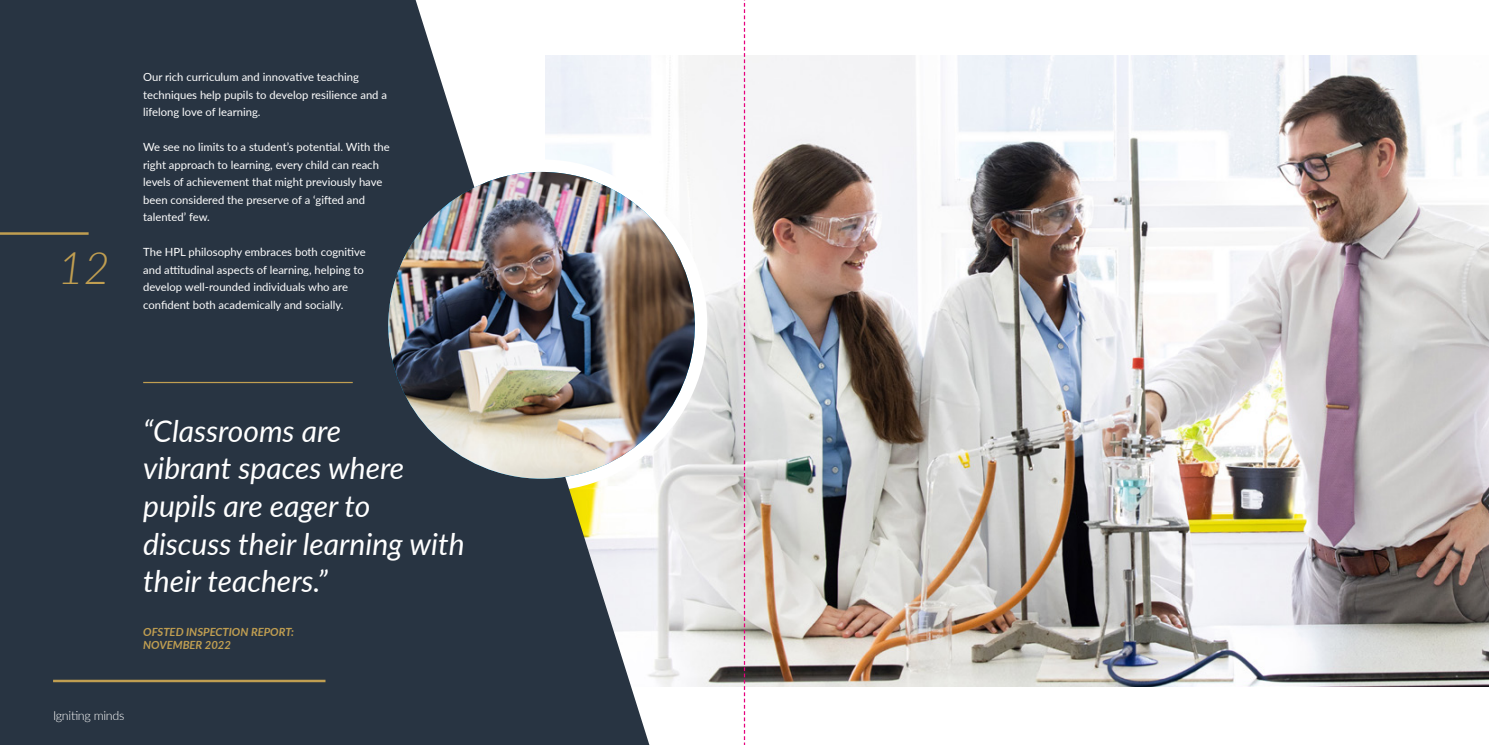
<style>
.page{position:relative;width:1489px;height:745px;background:#fff}
.page>*{position:absolute;margin:0;border:0;box-sizing:border-box;transform-origin:0 0}
.t1{font:italic 300 45px "Lato";color:#c09e51}
.t2{font:italic 30px/37.5px "Lato";color:#fff}
.t3{font:300 12.5px "Lato";letter-spacing:-.025em;color:#fff}
.t4{font:11.25px/17.5px "Lato";color:#fff}
.t5{font:italic 700 11.25px/13.5px "Lato";color:#c09e51}
</style>
<div class="page">
<img style="left:649px;top:55px;width:839px;height:631px">
<svg style="left:0;top:0;width:649px;height:744px;background:#414c58"></svg>
<hr style="left:143px;top:41px;width:272px;height:1px;background:#283442">
<img style="left:388px;top:172px;width:306px;height:306px;border-radius:153px">
<hr style="left:0;top:232px;width:89px;height:3px;background:#c09e51">
<hr style="left:53px;top:679px;width:272px;height:2px;background:#c09e51">
<hr style="left:143px;top:381px;width:210px;height:2px;background:#c09e51">
<svg style="left:743px;top:0;width:2px;height:744px"></svg>
<h1 class="t1" style="left:58px;top:236px;width:54px">12</h1>
<p class="t4" style="left:143px;top:68px;width:245px">Our rich curriculum and innovative teaching techniques help pupils to develop resilience and a lifelong love of learning.</p>
<p class="t4" style="left:143px;top:138px;width:248px">We see no limits to a student’s potential. With the right approach to learning, every child can reach levels of achievement that might previously have been considered the preserve of a ‘gifted and talented’ few.</p>
<p class="t4" style="left:143px;top:243px;width:224px">The HPL philosophy embraces both cognitive and attitudinal aspects of learning, helping to develop well-rounded individuals who are confident both academically and socially.</p>
<h2 class="t2" style="left:143px;top:410px;width:323px">“Classrooms are<br>vibrant spaces where pupils are eager to discuss their learning with their teachers.”</h2>
<p class="t5" style="left:143px;top:624px;width:152px">OFSTED INSPECTION REPORT:<br>NOVEMBER 2022</p>
<p class="t3" style="left:53px;top:706px;width:73px">Igniting minds</p>
</div>
